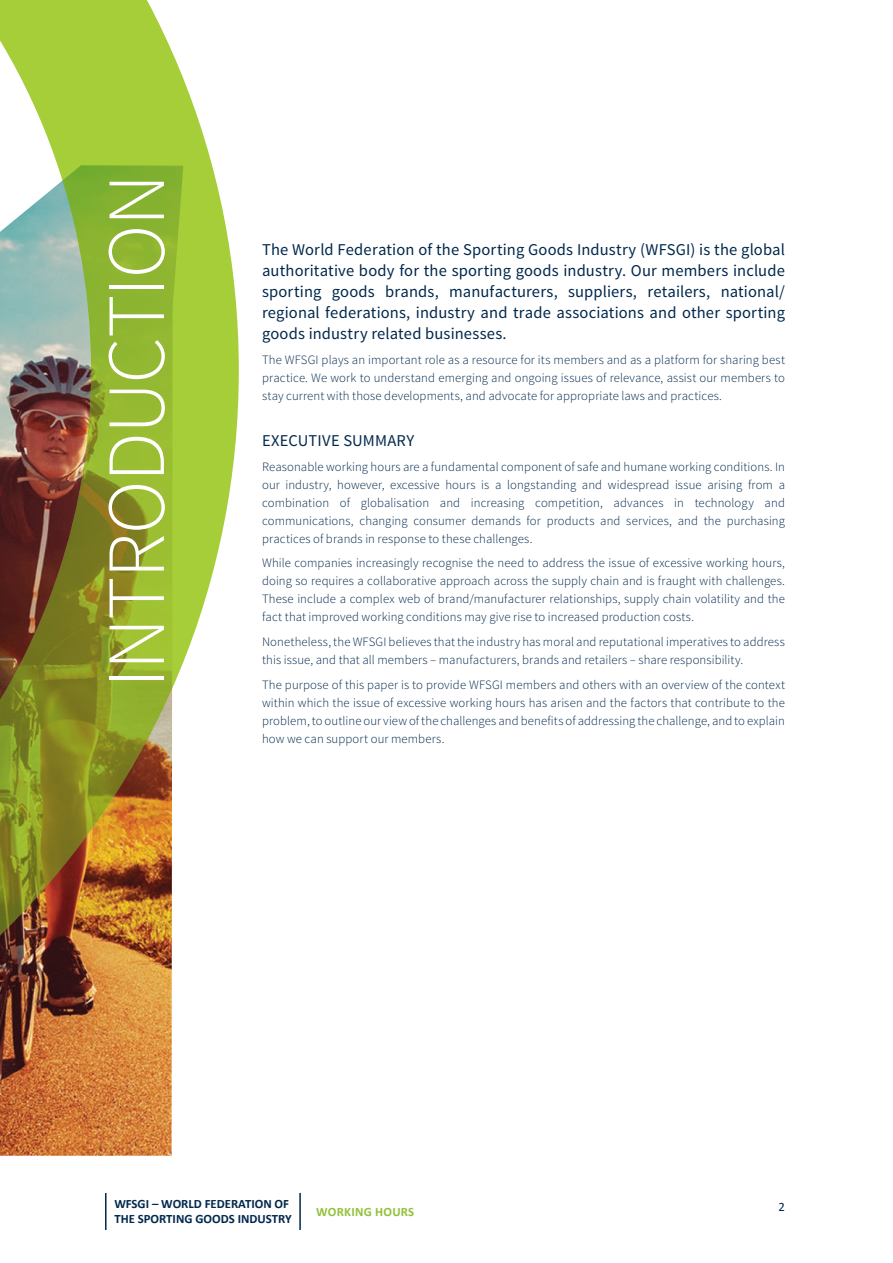
<style>
.page{position:relative;width:893px;height:1263px;background:#fff}
.page>*{position:absolute;margin:0;border:0;box-sizing:border-box;transform-origin:0 0}
._02_Innenseiten_Titl{font:300 82.5px "Source Sans Pro";letter-spacing:-.025em;color:#fff}
.Intro_Copy{font:16.5px/21px "Source Sans Pro";letter-spacing:.01em;color:#00284c;text-align:justify}
._02_Subtitle{font:16.5px "Source Sans Pro";letter-spacing:.01em;color:#00284c}
._02_Text{font:300 12.75px/18px "Source Sans Pro";letter-spacing:.01em;color:#00284c;text-align:justify}
.t1{font:700 12.75px/15px "Calibri";color:#00284c}
.t2{font:700 12.75px "Calibri";letter-spacing:.02em;color:#93c139}
.t3{font:12.75px "Calibri";color:#00284c}
</style>
<div class="page">
<hr style="left:105px;top:1193px;width:2px;height:37px;background:#00284c">
<hr style="left:299px;top:1193px;width:2px;height:37px;background:#00284c">
<img style="left:0;top:0;width:239px;height:1156px">
<p class="_02_Innenseiten_Titl" style="left:86px;top:688px;width:515px;rotate:-90deg">INTRODUCTION</p>
<p class="Intro_Copy" style="left:262px;top:240px;width:524px">The World Federation of the Sporting Goods Industry (WFSGI) is the global authoritative body for the sporting goods industry. Our members include sporting goods brands, manufacturers, suppliers, retailers, national/ regional federations, industry and trade associations and other sporting goods industry related businesses.</p>
<p class="_02_Text" style="left:262px;top:351px;width:524px">The WFSGI plays an important role as a resource for its members and as a platform for sharing best practice. We work to understand emerging and ongoing issues of relevance, assist our members to stay current with those developments, and advocate for appropriate laws and practices.</p>
<p class="_02_Subtitle" style="left:262px;top:430px;width:154px">EXECUTIVE SUMMARY</p>
<p class="_02_Text" style="left:262px;top:457px;width:524px">Reasonable working hours are a fundamental component of safe and humane working conditions. In our industry, however, excessive hours is a longstanding and widespread issue arising from a combination of globalisation and increasing competition, advances in technology and communications, changing consumer demands for products and services, and the purchasing practices of brands in response to these challenges.</p>
<p class="_02_Text" style="left:262px;top:554px;width:524px">While companies increasingly recognise the need to address the issue of excessive working hours, doing so requires a collaborative approach across the supply chain and is fraught with challenges.<br>These include a complex web of brand/manufacturer relationships, supply chain volatility and the fact that improved working conditions may give rise to increased production costs.</p>
<p class="_02_Text" style="left:262px;top:633px;width:524px">Nonetheless, the WFSGI believes that the industry has moral and reputational imperatives to address this issue, and that all members – manufacturers, brands and retailers – share responsibility.</p>
<p class="_02_Text" style="left:262px;top:676px;width:524px">The purpose of this paper is to provide WFSGI members and others with an overview of the context within which the issue of excessive working hours has arisen and the factors that contribute to the problem, to outline our view of the challenges and benefits of addressing the challenge, and to explain how we can support our members.</p>
<p class="t1" style="left:114px;top:1196px;width:179px">WFSGI – WORLD FEDERATION OF<br>THE SPORTING GOODS INDUSTRY</p>
<p class="t2" style="left:316px;top:1204px;width:100px">WORKING HOURS</p>
<p class="t3" style="left:778px;top:1199px;width:8px">2</p>
</div>
